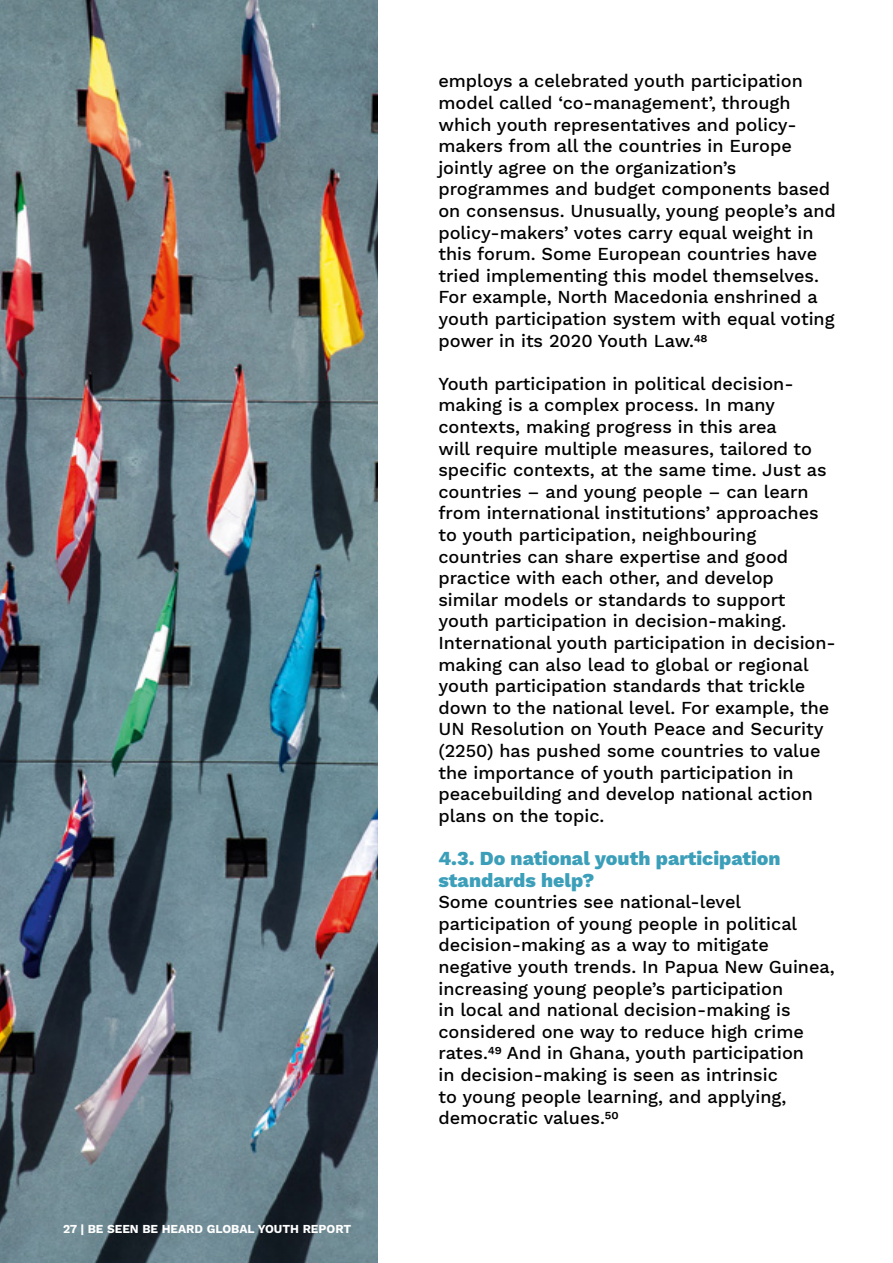
<style>
.page{position:relative;width:893px;height:1263px;background:#fff}
.page>*{position:absolute;margin:0;border:0;box-sizing:border-box;transform-origin:0 0}
.t1{font:800 19.5px/21.6px "Work Sans";color:#3c9fb9}
.t2{font:500 18px/21.6px "Work Sans";color:#000}
.t3{font:700 12px "Work Sans";color:#fff}
</style>
<div class="page">
<img style="left:0;top:0;width:377px;height:1263px">
<p class="t3" style="left:63px;top:1222px;width:290px">27 | BE SEEN BE HEARD GLOBAL YOUTH REPORT</p>
<p class="t2" style="left:438px;top:71px;width:399px">employs a celebrated youth participation model called ‘co-management’, through which youth representatives and policy&shy;makers from all the countries in Europe jointly agree on the organization’s programmes and budget components based on consensus. Unusually, young people’s and policy-makers’ votes carry equal weight in this forum. Some European countries have tried implementing this model themselves.<br>For example, North Macedonia enshrined a youth participation system with equal voting power in its 2020 Youth Law.48</p>
<p class="t2" style="left:438px;top:374px;width:399px">Youth participation in political decision&shy;making is a complex process. In many contexts, making progress in this area<br>will require multiple measures, tailored to specific contexts, at the same time. Just as countries – and young people – can learn from international institutions’ approaches to youth participation, neighbouring countries can share expertise and good practice with each other, and develop similar models or standards to support youth participation in decision-making.<br>International youth participation in decision&shy;making can also lead to global or regional youth participation standards that trickle down to the national level. For example, the UN Resolution on Youth Peace and Security (2250) has pushed some countries to value the importance of youth participation in peacebuilding and develop national action plans on the topic.</p>
<h3 class="t1" style="left:438px;top:849px;width:344px">4.3. Do national youth participation standards help?</h3>
<p class="t2" style="left:438px;top:892px;width:398px">Some countries see national-level participation of young people in political decision-making as a way to mitigate negative youth trends. In Papua New Guinea, increasing young people’s participation<br>in local and national decision-making is considered one way to reduce high crime rates.49 And in Ghana, youth participation<br>in decision-making is seen as intrinsic<br>to young people learning, and applying, democratic values.50</p>
</div>
